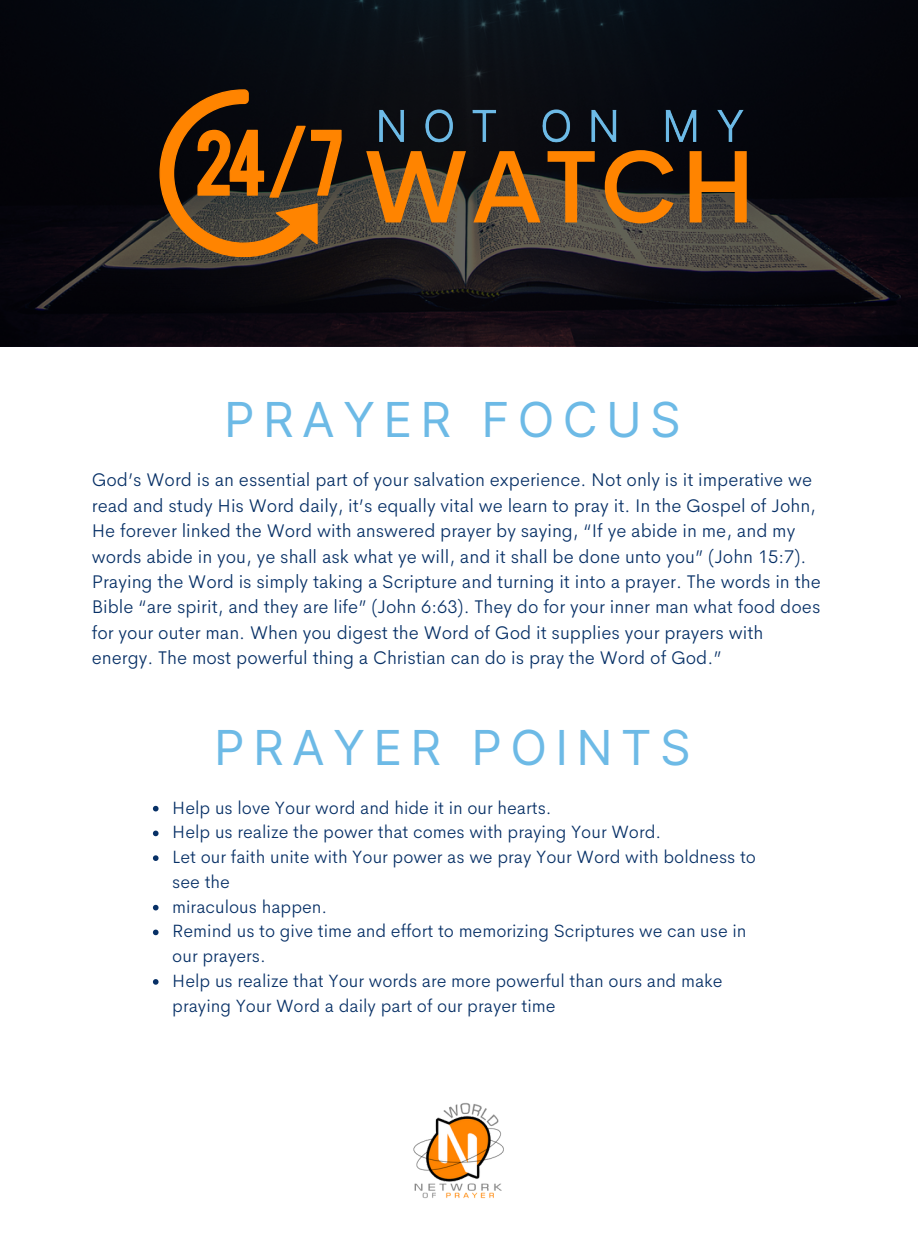
<style>
.page{position:relative;width:918px;height:1242px;background:#fff}
.page>*{position:absolute;margin:0;border:0;box-sizing:border-box;transform-origin:0 0}
.t1{font:500 102.45px "Cerebri Sans";letter-spacing:.025em;color:#ff8400}
.t2{font:48.15px "Inter";letter-spacing:.17em;color:#6dbae6}
.t3{font:300 18.6px/25.3px "Cerebri Sans";color:#073066}
.t4{font:300 18px/24.8px "Cerebri Sans";color:#073066}
</style>
<div class="page">
<img style="left:413px;top:1103px;width:91px;height:95px">
<svg style="left:0;top:0;width:918px;height:347px;background:#121217"></svg>
<svg style="left:159px;top:89px;width:183px;height:168px;background:#633d16"></svg>
<img style="left:375px;top:99px;width:385px;height:53px">
<svg style="left:153px;top:806px;width:6px;height:5px"></svg>
<svg style="left:153px;top:831px;width:6px;height:5px"></svg>
<svg style="left:153px;top:855px;width:6px;height:6px"></svg>
<svg style="left:153px;top:905px;width:6px;height:5px"></svg>
<svg style="left:153px;top:930px;width:6px;height:5px"></svg>
<svg style="left:153px;top:979px;width:6px;height:6px"></svg>
<h1 class="t1" style="left:363px;top:120px;width:395px">WATCH</h1>
<h2 class="t2" style="left:224px;top:391px;width:458px">PRAYER FOCUS</h2>
<p class="t3" style="left:92px;top:467px;width:726px">God’s Word is an essential part of your salvation experience. Not only is it imperative we read and study His Word daily, it’s equally vital we learn to pray it. In the Gospel of John, He forever linked the Word with answered prayer by saying, “If ye abide in me, and my words abide in you, ye shall ask what ye will, and it shall be done unto you” (John 15:7).</p>
<h2 class="t3" style="left:92px;top:569px;width:730px">Praying the Word is simply taking a Scripture and turning it into a prayer. The words in the Bible “are spirit, and they are life” (John 6:63). They do for your inner man what food does for your outer man. When you digest the Word of God it supplies your prayers with energy. The most powerful thing a Christian can do is pray the Word of God.”</h2>
<p class="t2" style="left:214px;top:718px;width:478px">PRAYER POINTS</p>
<p class="t4" style="left:172px;top:795px;width:381px">Help us love Your word and hide it in our hearts.</p>
<p class="t4" style="left:172px;top:820px;width:491px">Help us realize the power that comes with praying Your Word.</p>
<p class="t4" style="left:172px;top:845px;width:585px">Let our faith unite with Your power as we pray Your Word with boldness to see the</p>
<p class="t4" style="left:172px;top:894px;width:157px">miraculous happen.</p>
<p class="t4" style="left:172px;top:919px;width:576px">Remind us to give time and effort to memorizing Scriptures we can use in our prayers.</p>
<p class="t4" style="left:172px;top:968px;width:552px">Help us realize that Your words are more powerful than ours and make praying Your Word a daily part of our prayer time</p>
</div>
